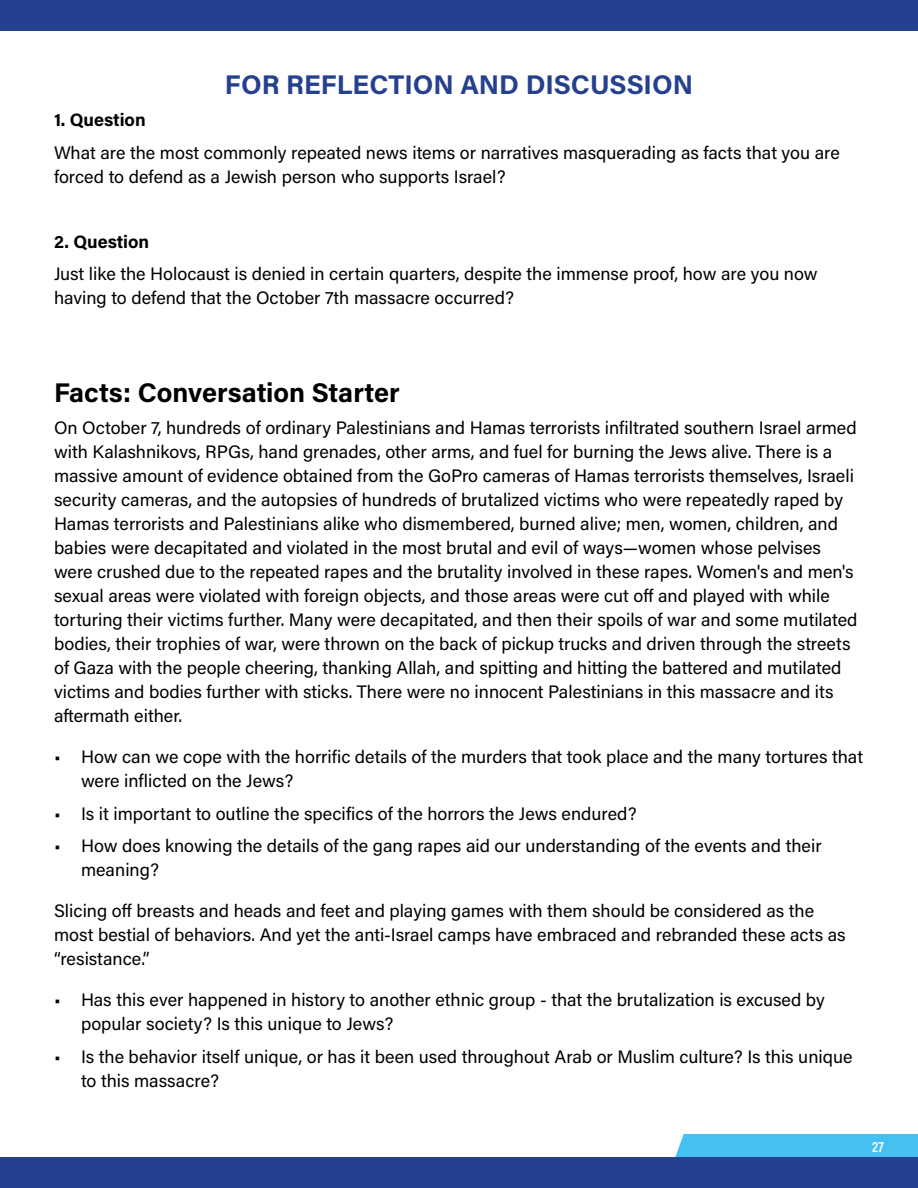
<style>
.page{position:relative;width:918px;height:1188px;background:#fff}
.page>*{position:absolute;margin:0;border:0;box-sizing:border-box;transform-origin:0 0}
.t1{font:700 27px "Acumin Pro";color:#25408f}
.Paragraph_Style_2{font:700 27px "Acumin Pro";letter-spacing:-.005em;color:#000}
.Paragraph_Style_1{font:18px/24px "Acumin Pro";color:#000}
.Paragraph_Style_1-2{font:700 18px "Acumin Pro";color:#000}
.t2{font:15px "Acumin Variable Concept";color:#fff}
</style>
<div class="page">
<div style="left:675px;top:1134px;width:243px;height:23px;background:#45c0f1"></div>
<div style="left:0;top:0;width:918px;height:31px;background:#25408f"></div>
<div style="left:0;top:1157px;width:918px;height:31px;background:#25408f"></div>
<p class="t1" style="left:225px;top:65px;width:470px">FOR REFLECTION AND DISCUSSION</p>
<p class="Paragraph_Style_1-2" style="left:54px;top:107px;width:93px">1. Question</p>
<p class="Paragraph_Style_1" style="left:54px;top:140px;width:787px">What are the most commonly repeated news items or narratives masquerading as facts that you are forced to defend as a Jewish person who supports Israel?</p>
<p class="Paragraph_Style_1-2" style="left:54px;top:229px;width:97px">2. Question</p>
<p class="Paragraph_Style_1" style="left:54px;top:261px;width:765px">Just like the Holocaust is denied in certain quarters, despite the immense proof, how are you now having to defend that the October 7th massacre occurred?</p>
<p class="Paragraph_Style_2" style="left:54px;top:373px;width:347px">Facts: Conversation Starter</p>
<p class="Paragraph_Style_1" style="left:54px;top:415px;width:805px">On October 7, hundreds of ordinary Palestinians and Hamas terrorists infiltrated southern Israel armed with Kalashnikovs, RPGs, hand grenades, other arms, and fuel for burning the Jews alive. There is a massive amount of evidence obtained from the GoPro cameras of Hamas terrorists themselves, Israeli security cameras, and the autopsies of hundreds of brutalized victims who were repeatedly raped by Hamas terrorists and Palestinians alike who dismembered, burned alive; men, women, children, and babies were decapitated and violated in the most brutal and evil of ways—women whose pelvises were crushed due to the repeated rapes and the brutality involved in these rapes. Women's and men's sexual areas were violated with foreign objects, and those areas were cut off and played with while torturing their victims further. Many were decapitated, and then their spoils of war and some mutilated bodies, their trophies of war, were thrown on the back of pickup trucks and driven through the streets of Gaza with the people cheering, thanking Allah, and spitting and hitting the battered and mutilated victims and bodies further with sticks. There were no innocent Palestinians in this massacre and its aftermath either.</p>
<p class="Paragraph_Style_1" style="left:81px;top:744px;width:784px;text-indent:-27px">• How can we cope with the horrific details of the murders that took place and the many tortures that were inflicted on the Jews?</p>
<p class="Paragraph_Style_1" style="left:54px;top:801px;width:584px">• Is it important to outline the specifics of the horrors the Jews endured?</p>
<p class="Paragraph_Style_1" style="left:81px;top:833px;width:742px;text-indent:-27px">• How does knowing the details of the gang rapes aid our understanding of the events and their meaning?</p>
<p class="Paragraph_Style_1" style="left:54px;top:898px;width:793px">Slicing off breasts and heads and feet and playing games with them should be considered as the most bestial of behaviors. And yet the anti-Israel camps have embraced and rebranded these acts as “resistance.”</p>
<p class="Paragraph_Style_1" style="left:81px;top:987px;width:745px;text-indent:-27px">• Has this ever happened in history to another ethnic group - that the brutalization is excused by popular society? Is this unique to Jews?</p>
<p class="Paragraph_Style_1" style="left:81px;top:1044px;width:773px;text-indent:-27px">• Is the behavior itself unique, or has it been used throughout Arab or Muslim culture? Is this unique to this massacre?</p>
<p class="t2" style="left:872px;top:1136px;width:13px">27</p>
</div>
